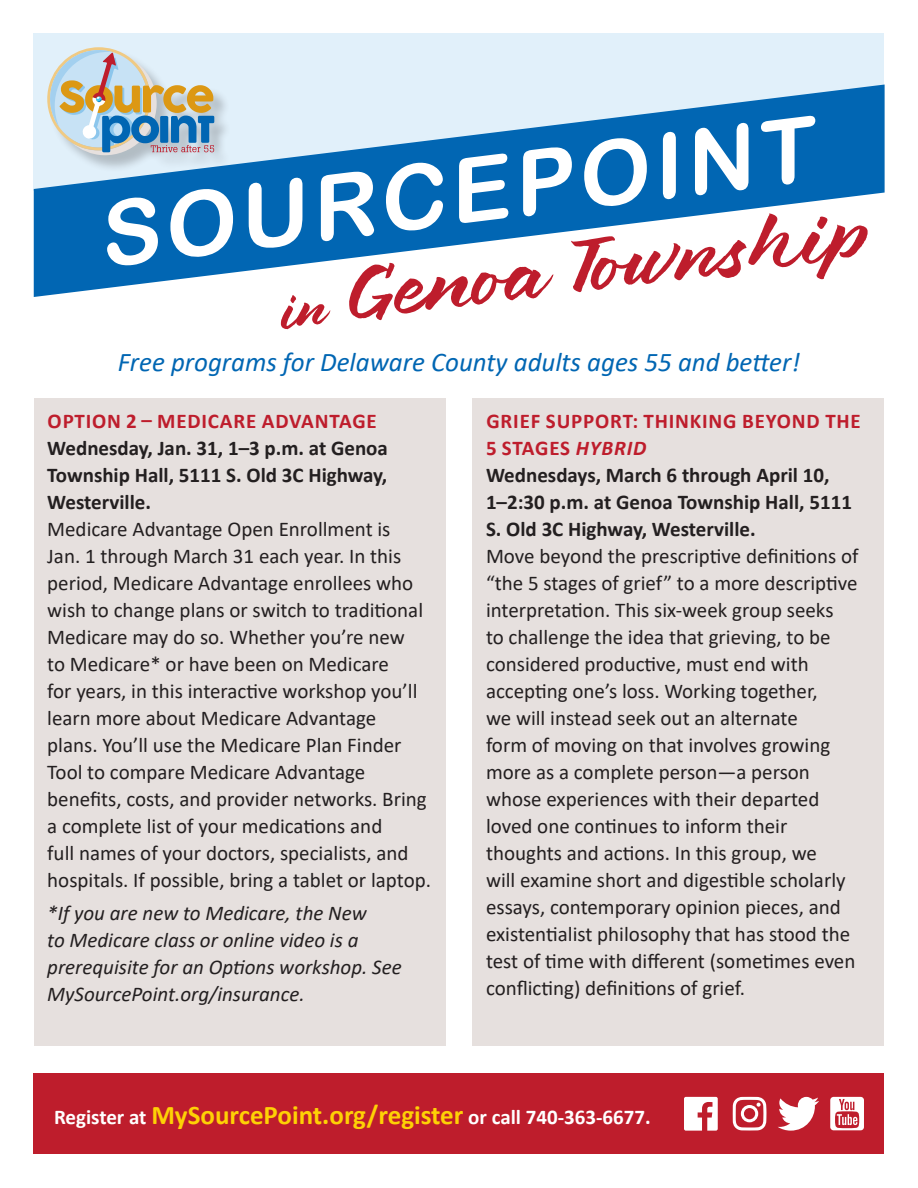
<style>
.page{position:relative;width:918px;height:1188px;background:#fff}
.page>*{position:absolute;margin:0;border:0;box-sizing:border-box;transform-origin:0 0}
.t1{font:90px "Arial Rounded MT Bold";color:#fff}
.t2{font:78px "Brushland";color:#be1d2c}
.t3{font:italic 27px "Calibri";color:#0166b3}
.t4{font:21px/27px "Calibri";color:#231f20}
.t5{font:700 21px/27px "Calibri";color:#231f20}
.t6{font:italic 21px/27px "Calibri";color:#231f20}
.t7{font:700 21px/27px "Calibri";letter-spacing:.04em;color:#be1d2c}
.t8{font:700 21px "Calibri";color:#fff}
.s1{font-size:54px}
.s2{font-style:italic}
.s3{font-size:27px;color:#fed105}
</style>
<div class="page">
<div style="left:34px;top:34px;width:850px;height:157px;background:#e1f0fa"></div>
<svg style="left:34px;top:85px;width:851px;height:212px;fill:#0166b3"></svg>
<div style="left:34px;top:1073px;width:850px;height:81px;background:#be1d2c"></div>
<div style="left:472px;top:398px;width:412px;height:648px;background:#e6e0de"></div>
<div style="left:49px;top:49px;width:183px;height:124px;background:#231f20;opacity:.25"></div>
<svg style="left:47px;top:47px;width:167px;height:108px"></svg>
<svg style="left:778px;top:1097px;width:41px;height:34px"></svg>
<svg style="left:733px;top:1097px;width:33px;height:33px"></svg>
<svg style="left:684px;top:1097px;width:34px;height:34px"></svg>
<svg style="left:830px;top:1097px;width:34px;height:33px"></svg>
<div style="left:34px;top:398px;width:412px;height:648px;background:#e6e0de"></div>
<p class="t1" style="left:92px;top:183px;width:721px;rotate:-7deg">SOURCEPOINT</p>
<p class="t2" style="left:272px;top:257px;width:596px;rotate:-7deg"><span class="s1">in</span> Genoa Towns hip</p>
<p class="t3" style="left:118px;top:344px;width:684px">Free programs for Delaware County adults ages 55 and better!</p>
<p class="t7" style="left:48px;top:407px;width:331px">OPTION 2 – MEDICARE ADVANTAGE</p>
<p class="t5" style="left:47px;top:434px;width:342px;text-align:justify">Wednesday, Jan. 31, 1–3 p.m. at Genoa Township Hall, 5111 S. Old 3C Highway, Westerville.</p>
<p class="t4" style="left:47px;top:515px;width:385px">Medicare Advantage Open Enrollment is<br>Jan. 1 through March 31 each year. In this period, Medicare Advantage enrollees who wish to change plans or switch to traditional Medicare may do so. Whether you’re new<br>to Medicare* or have been on Medicare<br>for years, in this interactive workshop you’ll learn more about Medicare Advantage plans. You’ll use the Medicare Plan Finder Tool to compare Medicare Advantage benefits, costs, and provider networks. Bring a complete list of your medications and<br>full names of your doctors, specialists, and hospitals. If possible, bring a tablet or laptop.</p>
<p class="t6" style="left:47px;top:899px;width:356px">*If you are new to Medicare, the New<br>to Medicare class or online video is a prerequisite for an Options workshop. See MySourcePoint.org/insurance.</p>
<p class="t7" style="left:486px;top:407px;width:376px">GRIEF SUPPORT: THINKING BEYOND THE<br>5 STAGES <span class="s2">HYBRID</span></p>
<p class="t5" style="left:486px;top:461px;width:368px">Wednesdays, March 6 through April 10,<br>1–2:30 p.m. at Genoa Township Hall, 5111<br>S. Old 3C Highway, Westerville.</p>
<p class="t4" style="left:486px;top:542px;width:374px">Move beyond the prescriptive definitions of “the 5 stages of grief” to a more descriptive interpretation. This six-week group seeks<br>to challenge the idea that grieving, to be considered productive, must end with accepting one’s loss. Working together,<br>we will instead seek out an alternate<br>form of moving on that involves growing more as a complete person—a person whose experiences with their departed loved one continues to inform their thoughts and actions. In this group, we<br>will examine short and digestible scholarly essays, contemporary opinion pieces, and existentialist philosophy that has stood the test of time with different (sometimes even conflicting) definitions of grief.</p>
<p class="t8" style="left:54px;top:1102px;width:598px">Register at <span class="s3">MySourcePoint.org/register</span> or call 740-363-6677.</p>
</div>
